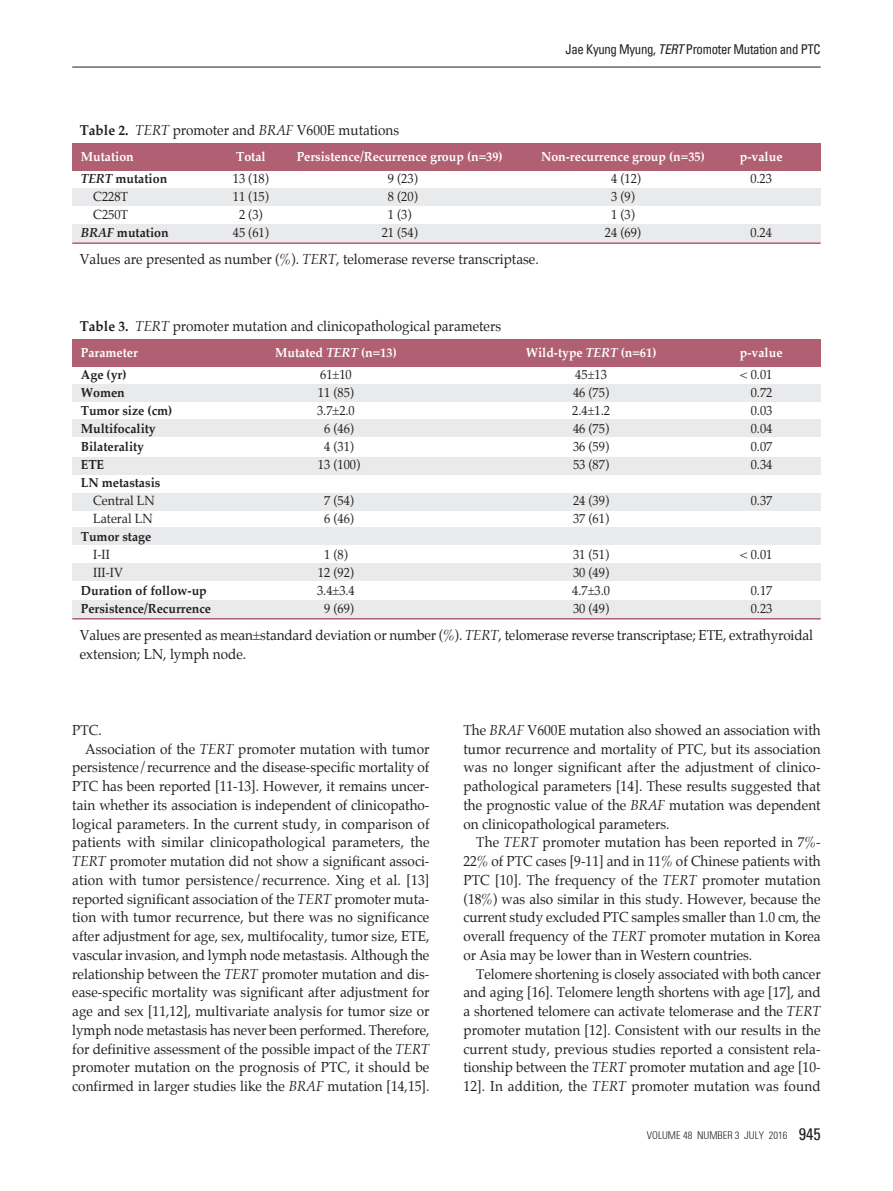
<style>
.page{position:relative;width:893px;height:1191px;background:#fff}
.page>*{position:absolute;margin:0;border:0;box-sizing:border-box;transform-origin:0 0}
.t1{font:14.25px/18.8px "Palatino";color:#231f20;text-align:justify;scale:.95 1}
.t2{font:condensed 13.5px "Univers";letter-spacing:-.025em;color:#231f20;scale:.95 1}
.t3{font:13.05px "Palatino";color:#231f20;scale:.95 1}
.t4{font:700 13.05px "Palatino";color:#231f20;scale:.95 1}
.t5{font:700 13.05px "Palatino";color:#fff;scale:.95 1}
.t6{font:300 condensed 10.5px "Univers";color:#231f20}
.s1{font-style:italic}
.s2{font-weight:700}
.s3{font-weight:400;font-size:16.5px}
</style>
<div class="page">
<hr style="left:72px;top:67px;width:749px;height:1px;background:#231f20">
<div style="left:72px;top:144px;width:749px;height:27px;background:#b06072"></div>
<div style="left:72px;top:189px;width:749px;height:17px;background:#e9eaeb"></div>
<div style="left:72px;top:224px;width:749px;height:18px;background:#e9eaeb"></div>
<hr style="left:72px;top:242px;width:749px;height:2px;background:#b06072">
<div style="left:72px;top:339px;width:749px;height:27px;background:#b06072"></div>
<div style="left:72px;top:384px;width:749px;height:17px;background:#e9eaeb"></div>
<div style="left:72px;top:420px;width:749px;height:17px;background:#e9eaeb"></div>
<div style="left:72px;top:457px;width:749px;height:17px;background:#e9eaeb"></div>
<div style="left:72px;top:493px;width:749px;height:17px;background:#e9eaeb"></div>
<div style="left:72px;top:528px;width:749px;height:17px;background:#e9eaeb"></div>
<div style="left:72px;top:564px;width:749px;height:17px;background:#e9eaeb"></div>
<div style="left:72px;top:600px;width:749px;height:18px;background:#e9eaeb"></div>
<hr style="left:72px;top:618px;width:749px;height:1px;background:#b06072">
<p class="t2" style="left:565px;top:41px;width:270px">Jae Kyung Myung, <span class="s1">TERT</span> Promoter Mutation and PTC</p>
<p class="t1" style="left:80px;top:122px;width:338px"><span class="s2">Table 2.</span> <span class="s1">TERT</span> promoter and <span class="s1">BRAF</span> V600E mutations</p>
<p class="t5" style="left:81px;top:150px;width:57px">Mutation</p>
<p class="t5" style="left:236px;top:150px;width:33px">Total</p>
<p class="t5" style="left:297px;top:150px;width:218px">Persistence/Recurrence group (n=39)</p>
<p class="t5" style="left:541px;top:150px;width:174px">Non-recurrence group (n=35)</p>
<p class="t5" style="left:740px;top:150px;width:46px">p-value</p>
<p class="t4" style="left:81px;top:173px;width:92px"><span class="s1">TERT</span> mutation</p>
<p class="t3" style="left:233px;top:173px;width:40px">13 (18)</p>
<p class="t3" style="left:388px;top:173px;width:33px">9 (23)</p>
<p class="t3" style="left:611px;top:173px;width:33px">4 (12)</p>
<p class="t3" style="left:750px;top:173px;width:24px">0.23</p>
<p class="t3" style="left:93px;top:191px;width:38px">C228T</p>
<p class="t3" style="left:233px;top:191px;width:40px">11 (15)</p>
<p class="t3" style="left:388px;top:191px;width:33px">8 (20)</p>
<p class="t3" style="left:611px;top:191px;width:27px">3 (9)</p>
<p class="t3" style="left:93px;top:209px;width:38px">C250T</p>
<p class="t3" style="left:239px;top:209px;width:27px">2 (3)</p>
<p class="t3" style="left:388px;top:209px;width:27px">1 (3)</p>
<p class="t3" style="left:611px;top:209px;width:27px">1 (3)</p>
<p class="t4" style="left:81px;top:227px;width:94px"><span class="s1">BRAF</span> mutation</p>
<p class="t3" style="left:233px;top:227px;width:40px">45 (61)</p>
<p class="t3" style="left:382px;top:227px;width:40px">21 (54)</p>
<p class="t3" style="left:605px;top:227px;width:40px">24 (69)</p>
<p class="t3" style="left:750px;top:227px;width:24px">0.24</p>
<p class="t1" style="left:80px;top:251px;width:485px">Values are presented as number (%). <span class="s1">TERT</span>, telomerase reverse transcriptase.</p>
<p class="t1" style="left:80px;top:317px;width:445px"><span class="s2">Table 3.</span> <span class="s1">TERT</span> promoter mutation and clinicopathological parameters</p>
<p class="t5" style="left:81px;top:346px;width:62px">Parameter</p>
<p class="t5" style="left:275px;top:346px;width:130px">Mutated <span class="s1">TERT</span> (n=13)</p>
<p class="t5" style="left:526px;top:346px;width:139px">Wild-type <span class="s1">TERT</span> (n=61)</p>
<p class="t5" style="left:740px;top:346px;width:46px">p-value</p>
<p class="t4" style="left:81px;top:368px;width:50px">Age (yr)</p>
<p class="t3" style="left:320px;top:368px;width:35px">61±10</p>
<p class="t3" style="left:575px;top:368px;width:35px">45±13</p>
<p class="t3" style="left:740px;top:368px;width:36px">&lt; 0.01</p>
<p class="t4" style="left:81px;top:386px;width:48px">Women</p>
<p class="t3" style="left:318px;top:386px;width:40px">11 (85)</p>
<p class="t3" style="left:573px;top:386px;width:40px">46 (75)</p>
<p class="t3" style="left:751px;top:386px;width:24px">0.72</p>
<p class="t4" style="left:81px;top:404px;width:98px">Tumor size (cm)</p>
<p class="t3" style="left:317px;top:404px;width:41px">3.7±2.0</p>
<p class="t3" style="left:572px;top:404px;width:41px">2.4±1.2</p>
<p class="t3" style="left:751px;top:404px;width:24px">0.03</p>
<p class="t4" style="left:81px;top:422px;width:81px">Multifocality</p>
<p class="t3" style="left:324px;top:422px;width:33px">6 (46)</p>
<p class="t3" style="left:573px;top:422px;width:40px">46 (75)</p>
<p class="t3" style="left:751px;top:422px;width:24px">0.04</p>
<p class="t4" style="left:81px;top:440px;width:68px">Bilaterality</p>
<p class="t3" style="left:324px;top:440px;width:33px">4 (31)</p>
<p class="t3" style="left:573px;top:440px;width:40px">36 (59)</p>
<p class="t3" style="left:751px;top:440px;width:24px">0.07</p>
<p class="t4" style="left:81px;top:458px;width:26px">ETE</p>
<p class="t3" style="left:318px;top:458px;width:46px">13 (100)</p>
<p class="t3" style="left:573px;top:458px;width:40px">53 (87)</p>
<p class="t3" style="left:751px;top:458px;width:24px">0.34</p>
<p class="t4" style="left:81px;top:476px;width:85px">LN metastasis</p>
<p class="t3" style="left:93px;top:494px;width:66px">Central LN</p>
<p class="t3" style="left:324px;top:494px;width:33px">7 (54)</p>
<p class="t3" style="left:573px;top:494px;width:40px">24 (39)</p>
<p class="t3" style="left:751px;top:494px;width:24px">0.37</p>
<p class="t3" style="left:93px;top:512px;width:64px">Lateral LN</p>
<p class="t3" style="left:324px;top:512px;width:33px">6 (46)</p>
<p class="t3" style="left:573px;top:512px;width:40px">37 (61)</p>
<p class="t4" style="left:81px;top:530px;width:76px">Tumor stage</p>
<p class="t3" style="left:93px;top:548px;width:19px">I-II</p>
<p class="t3" style="left:324px;top:548px;width:27px">1 (8)</p>
<p class="t3" style="left:573px;top:548px;width:40px">31 (51)</p>
<p class="t3" style="left:740px;top:548px;width:36px">&lt; 0.01</p>
<p class="t3" style="left:93px;top:566px;width:33px">III-IV</p>
<p class="t3" style="left:318px;top:566px;width:40px">12 (92)</p>
<p class="t3" style="left:573px;top:566px;width:40px">30 (49)</p>
<p class="t4" style="left:81px;top:584px;width:134px">Duration of follow-up</p>
<p class="t3" style="left:317px;top:584px;width:41px">3.4±3.4</p>
<p class="t3" style="left:572px;top:584px;width:41px">4.7±3.0</p>
<p class="t3" style="left:751px;top:584px;width:24px">0.17</p>
<p class="t4" style="left:81px;top:602px;width:139px">Persistence/Recurrence</p>
<p class="t3" style="left:324px;top:602px;width:33px">9 (69)</p>
<p class="t3" style="left:573px;top:602px;width:40px">30 (49)</p>
<p class="t3" style="left:751px;top:602px;width:24px">0.23</p>
<p class="t1" style="left:80px;top:626px;width:773px">Values are presented as mean±standard deviation or number (%). <span class="s1">TERT</span>, telomerase reverse transcriptase; ETE, extrathyroidal extension; LN, lymph node.</p>
<p class="t1" style="left:72px;top:721px;width:33px">PTC.</p>
<p class="t1" style="left:85px;top:740px;width:364px">Association of the <span class="s1">TERT</span> promoter mutation with tumor</p>
<p class="t1" style="left:72px;top:759px;width:377px">persistence/recurrence and the disease-specific mortality of</p>
<p class="t1" style="left:72px;top:778px;width:377px">PTC has been reported [11-13]. However, it remains uncer-</p>
<p class="t1" style="left:72px;top:796px;width:377px">tain whether its association is independent of clinicopatho-</p>
<p class="t1" style="left:72px;top:815px;width:377px">logical parameters. In the current study, in comparison of</p>
<p class="t1" style="left:72px;top:834px;width:377px">patients with similar clinicopathological parameters, the</p>
<p class="t1" style="left:72px;top:853px;width:377px"><span class="s1">TERT</span> promoter mutation did not show a significant associ-</p>
<p class="t1" style="left:72px;top:871px;width:377px">ation with tumor persistence/recurrence. Xing et al. [13]</p>
<p class="t1" style="left:72px;top:890px;width:377px">reported significant association of the <span class="s1">TERT</span> promoter muta-</p>
<p class="t1" style="left:72px;top:909px;width:377px">tion with tumor recurrence, but there was no significance</p>
<p class="t1" style="left:72px;top:928px;width:377px">after adjustment for age, sex, multifocality, tumor size, ETE,</p>
<p class="t1" style="left:72px;top:946px;width:377px">vascular invasion, and lymph node metastasis. Although the</p>
<p class="t1" style="left:72px;top:965px;width:377px">relationship between the <span class="s1">TERT</span> promoter mutation and dis-</p>
<p class="t1" style="left:72px;top:984px;width:377px">ease-specific mortality was significant after adjustment for</p>
<p class="t1" style="left:72px;top:1003px;width:377px">age and sex [11,12], multivariate analysis for tumor size or</p>
<p class="t1" style="left:72px;top:1021px;width:377px">lymph node metastasis has never been performed. Therefore,</p>
<p class="t1" style="left:72px;top:1040px;width:377px">for definitive assessment of the possible impact of the <span class="s1">TERT</span></p>
<p class="t1" style="left:72px;top:1059px;width:377px">promoter mutation on the prognosis of PTC, it should be</p>
<p class="t1" style="left:72px;top:1078px;width:377px">confirmed in larger studies like the <span class="s1">BRAF</span> mutation [14,15].</p>
<p class="t1" style="left:463px;top:721px;width:377px">The <span class="s1">BRAF</span> V600E mutation also showed an association with tumor recurrence and mortality of PTC, but its association was no longer significant after the adjustment of clinico&shy;pathological parameters [14]. These results suggested that the prognostic value of the <span class="s1">BRAF</span> mutation was dependent on clinicopathological parameters.</p>
<p class="t1" style="left:463px;top:834px;width:377px;text-indent:13px">The <span class="s1">TERT</span> promoter mutation has been reported in 7%- 22% of PTC cases [9-11] and in 11% of Chinese patients with PTC [10]. The frequency of the <span class="s1">TERT</span> promoter mutation (18%) was also similar in this study. However, because the current study excluded PTC samples smaller than 1.0 cm, the overall frequency of the <span class="s1">TERT</span> promoter mutation in Korea or Asia may be lower than in Western countries.</p>
<p class="t1" style="left:463px;top:965px;width:377px;text-indent:13px">Telomere shortening is closely associated with both cancer and aging [16]. Telomere length shortens with age [17], and a shortened telomere can activate telomerase and the <span class="s1">TERT </span>promoter mutation [12]. Consistent with our results in the current study, previous studies reported a consistent rela&shy;tionship between the <span class="s1">TERT</span> promoter mutation and age [10- 12]. In addition, the <span class="s1">TERT</span> promoter mutation was found</p>
<p class="t6" style="left:647px;top:1129px;width:175px">VOLUME 48 NUMBER 3 JULY 2016 <span class="s3">945</span></p>
</div>
